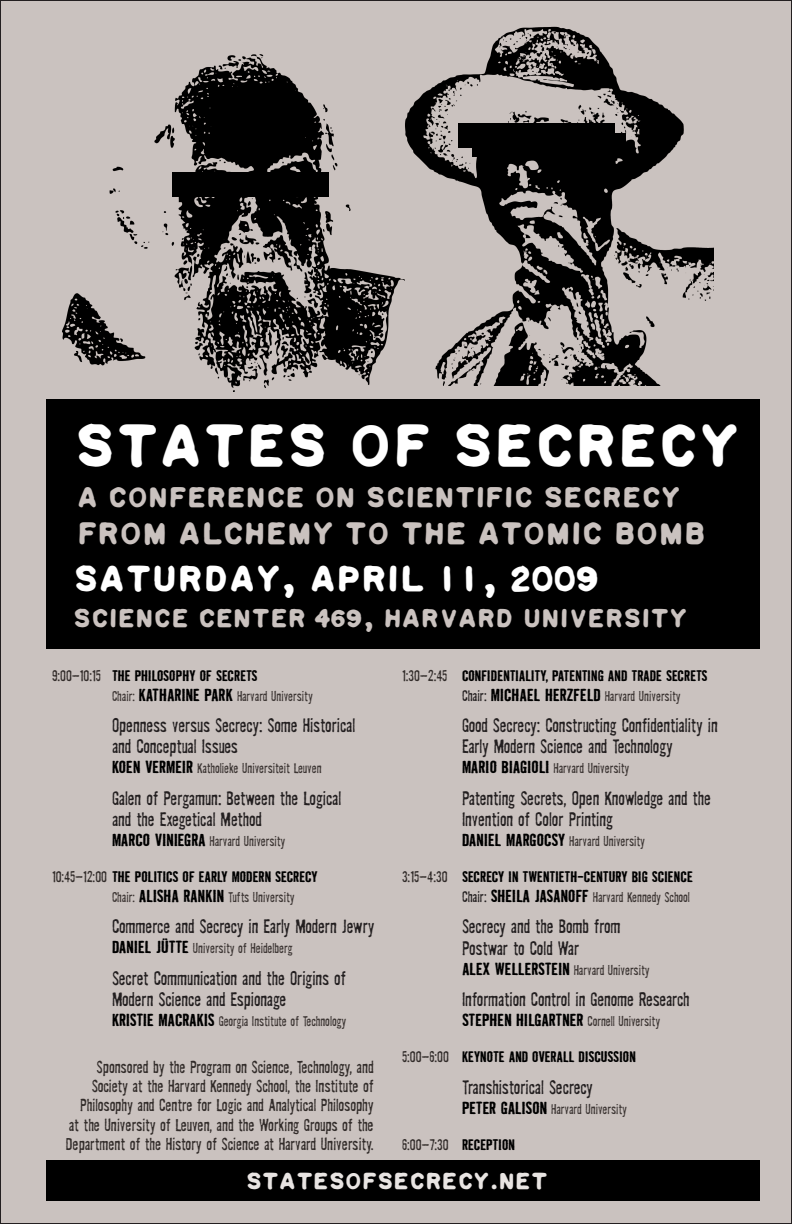
<style>
.page{position:relative;width:792px;height:1224px;background:#cac2bf}
.page>*{position:absolute;margin:0;border:0;box-sizing:border-box;transform-origin:0 0}
.t1{font:46px "Squa Tront";color:#fff}
.t2{font:28px "Squa Tront";color:#fff}
.t3{font:24px "Squa Tront";color:#cac2bf}
.t4{font:22px "Squa Tront";color:#cac2bf}
.t5{font:20px "Squa Tront";color:#cac2bf}
.spacer{font:300 18px/21.6px "Badhouse";letter-spacing:-.015em;color:#231f20}
.t6{font:18px "Squa Tront";color:#e8e4e2}
.t7{font:300 16px/19.2px "Badhouse";letter-spacing:-.015em;color:#322c2a;text-align:right}
.t8{font:700 16px "Badhouse";color:#000}
.session_head{font:700 14px "Badhouse";color:#000}
.session_head-2{font:300 14px "Badhouse";color:#322c2a}
.session_head-3{font:300 13px "Badhouse";letter-spacing:-.005em;color:#3d3634}
.s1{font-weight:300;color:#322c2a}
.s2{font-weight:700;font-size:16px;color:#000}
.s3{font-size:14px;color:#231f20}
.s4{font-weight:300;font-size:13px;color:#3d3634}
.s5{font-weight:700;color:#000}
</style>
<div class="page">
<div style="left:46px;top:400px;width:714px;height:249px;background:#000"></div>
<div style="left:46px;top:1161px;width:714px;height:40px;background:#000"></div>
<img style="left:404px;top:26px;width:310px;height:360px">
<div style="left:459px;top:123px;width:156px;height:25px;background:#000"></div>
<img style="left:62px;top:54px;width:342px;height:338px">
<div style="left:172px;top:172px;width:156px;height:25px;background:#000"></div>
<p class="t1" style="left:72px;top:410px;width:667px">STATES OF SECRECY</p>
<p class="t4" style="left:76px;top:480px;width:605px">A CONFERENCE ON SCIENTIFIC SECRECY</p>
<p class="t3" style="left:76px;top:515px;width:630px">FROM ALCHEMY TO THE ATOMIC BOMB</p>
<p class="t2" style="left:72px;top:557px;width:528px">SATURDAY, APRIL 11, 2009</p>
<p class="t5" style="left:72px;top:602px;width:616px">SCIENCE CENTER 469, HARVARD UNIVERSITY</p>
<p class="session_head" style="left:52px;top:665px;width:207px"><span class="s1">9:00–10:15</span> THE PHILOSOPHY OF SECRETS</p>
<p class="session_head-3" style="left:112px;top:687px;width:202px">Chair: <span class="s2">KATHARINE PARK</span> Harvard University</p>
<p class="spacer" style="left:112px;top:714px;width:245px">Openness versus Secrecy: Some Historical and Conceptual Issues</p>
<p class="session_head-3" style="left:112px;top:759px;width:211px"><span class="s2">KOEN VERMEIR</span> Katholieke Universiteit Leuven</p>
<p class="spacer" style="left:112px;top:786px;width:231px">Galen of Pergamun: Between the Logical and the Exegetical Method</p>
<p class="session_head-3" style="left:112px;top:832px;width:175px"><span class="s2">MARCO VINIEGRA</span> Harvard University</p>
<p class="session_head" style="left:52px;top:867px;width:267px"><span class="s1">10:45–12:00</span> THE POLITICS OF EARLY MODERN SECRECY</p>
<p class="session_head-3" style="left:112px;top:888px;width:184px">Chair: <span class="s2">ALISHA RANKIN</span> Tufts University</p>
<p class="spacer" style="left:112px;top:915px;width:264px">Commerce and Secrecy in Early Modern Jewry</p>
<p class="session_head-3" style="left:112px;top:939px;width:182px"><span class="s2">DANIEL JÜTTE</span> University of Heidelberg</p>
<p class="spacer" style="left:112px;top:966px;width:236px">Secret Communication and the Origins of<br>Modern Science and Espionage</p>
<p class="session_head-3" style="left:112px;top:1012px;width:236px"><span class="s2">KRISTIE MACRAKIS</span> Georgia Institute of Technology</p>
<p class="t7" style="left:66px;top:1057px;width:309px">Sponsored by the Program on Science, Technology, and Society at the Harvard Kennedy School, the Institute of Philosophy and Centre for Logic and Analytical Philosophy at the University of Leuven, and the Working Groups of the Department of the History of Science at Harvard University.</p>
<p class="session_head" style="left:402px;top:665px;width:307px"><span class="s1">1:30–2:45</span> CONFIDENTIALITY, PATENTING AND TRADE SECRETS</p>
<p class="session_head-3" style="left:462px;top:687px;width:220px"><span class="s3">Chair:</span> <span class="s2">MICHAEL HERZFELD</span> Harvard University</p>
<p class="spacer" style="left:462px;top:714px;width:257px">Good Secrecy: Constructing Confidentiality in<br>Early Modern Science and Technology</p>
<p class="session_head-3" style="left:462px;top:759px;width:169px"><span class="s2">MARIO BIAGIOLI</span> Harvard University</p>
<p class="spacer" style="left:462px;top:786px;width:251px">Patenting Secrets, Open Knowledge and the<br>Invention of Color Printing</p>
<p class="session_head-3" style="left:462px;top:832px;width:185px"><span class="s2">DANIEL MARGOCSY</span> Harvard University</p>
<p class="session_head" style="left:402px;top:867px;width:293px"><span class="s1">3:15–4:30</span> SECRECY IN TWENTIETH-CENTURY BIG SCIENCE</p>
<p class="session_head-3" style="left:462px;top:888px;width:230px"><span class="s3">Chair:</span> <span class="s2">SHEILA JASANOFF</span> Harvard Kennedy School</p>
<p class="spacer" style="left:462px;top:915px;width:160px">Secrecy and the Bomb from<br>Postwar to Cold War</p>
<p class="session_head-3" style="left:462px;top:961px;width:189px"><span class="s2">ALEX WELLERSTEIN</span> Harvard University</p>
<p class="spacer" style="left:462px;top:988px;width:229px">Information Control in Genome Research</p>
<p class="t8" style="left:462px;top:1009px;width:200px">STEPHEN HILGARTNER <span class="s4">Cornell University</span></p>
<p class="session_head" style="left:402px;top:1047px;width:236px"><span class="s1">5:00–6:00</span> KEYNOTE AND OVERALL DISCUSSION</p>
<p class="spacer" style="left:462px;top:1076px;width:133px">Transhistorical Secrecy</p>
<p class="session_head-3" style="left:462px;top:1100px;width:167px"><span class="s2">PETER GALISON</span> Harvard University</p>
<p class="session_head-2" style="left:402px;top:1135px;width:67px">6:00–7:30 <span class="s5">RECE</span></p>
<p class="session_head" style="left:486px;top:1135px;width:19px">PTION</p>
<p class="t6" style="left:245px;top:1167px;width:303px">STATESOFSECRECY.NET</p>
</div>
